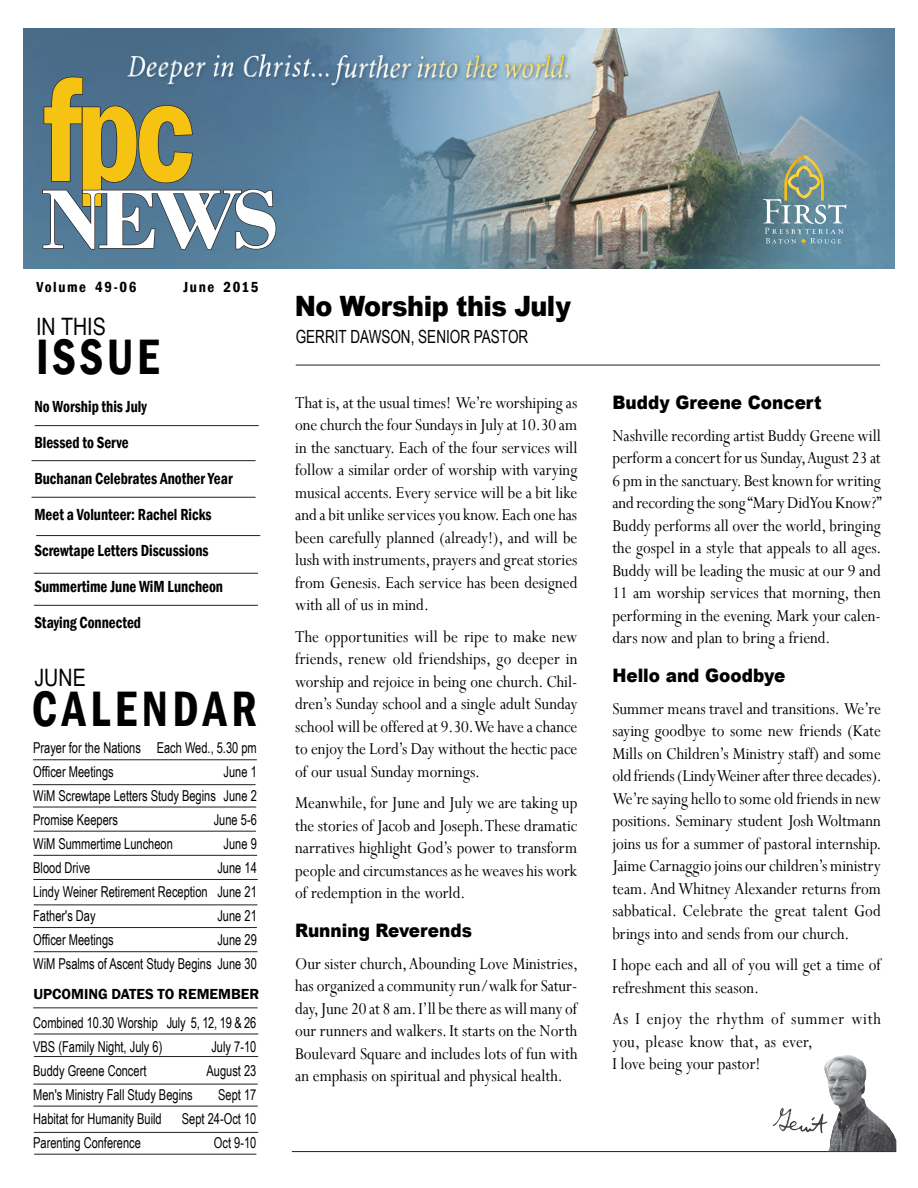
<style>
.page{position:relative;width:918px;height:1188px;background:#fff}
.page>*{position:absolute;margin:0;border:0;box-sizing:border-box;transform-origin:0 0}
.t1{font:600 condensed 149.7px "Franklin Gothic";color:#f7c312;scale:.91 1}
.t2{font:700 88.05px "Bodoni";color:#fff;scale:1.08 1}
.t3{font:600 condensed 51.15px "Franklin Gothic";letter-spacing:.1em;color:#000;scale:.91 1}
.t4{font:900 28.05px "Arial";letter-spacing:-.02em;color:#000;scale:.91 1}
.t5{font:24px "Arial Narrow";color:#000}
.t6{font:18.6px/22.5px "Perpetua";color:#000;text-align:justify;scale:.91 1}
.t7{font:900 18.6px "Arial";color:#000;scale:.91 1}
.t8{font:18.15px "Arial Narrow";color:#000;scale:.91 1}
.t9{font:600 condensed 16.5px "Franklin Gothic";color:#000;scale:.91 1}
.t10{font:15px "Arial Narrow";color:#000;scale:.9 1}
.t11{font:600 15px "Franklin Gothic";color:#000}
.t12{font:600 condensed 15px "Franklin Gothic";letter-spacing:.105em;color:#000}
.t13{font:15px "Arial Narrow";letter-spacing:-.02em;color:#000;scale:.9 1}
</style>
<div class="page">
<img style="left:24px;top:28px;width:871px;height:240px">
<svg style="left:42px;top:76px;width:235px;height:174px;background:#4c6e89"></svg>
<svg style="left:757px;top:154px;width:96px;height:97px;background:#5e8494"></svg>
<svg style="left:763px;top:155px;width:84px;height:89px;background:#7d9898"></svg>
<img style="left:111px;top:34px;width:466px;height:63px">
<hr style="left:32px;top:460px;width:224px;height:1px;background:#231f20">
<hr style="left:35px;top:425px;width:224px;height:1px;background:#231f20">
<hr style="left:32px;top:497px;width:224px;height:1px;background:#231f20">
<hr style="left:296px;top:365px;width:584px;height:1px;background:#231f20">
<hr style="left:292px;top:1151px;width:604px;height:1px;background:#231f20">
<img style="left:824px;top:1055px;width:72px;height:96px">
<img style="left:772px;top:1108px;width:56px;height:25px">
<hr style="left:36px;top:535px;width:224px;height:1px;background:#231f20">
<hr style="left:34px;top:573px;width:224px;height:1px;background:#231f20">
<hr style="left:33px;top:760px;width:224px;height:1px;background:#231f20">
<hr style="left:33px;top:784px;width:223px;height:1px;background:#231f20">
<hr style="left:33px;top:807px;width:223px;height:1px;background:#231f20">
<hr style="left:34px;top:831px;width:222px;height:1px;background:#231f20">
<hr style="left:33px;top:855px;width:224px;height:1px;background:#231f20">
<hr style="left:33px;top:879px;width:225px;height:1px;background:#231f20">
<hr style="left:34px;top:905px;width:223px;height:1px;background:#231f20">
<hr style="left:33px;top:927px;width:224px;height:1px;background:#231f20">
<hr style="left:34px;top:1034px;width:224px;height:1px;background:#231f20">
<hr style="left:34px;top:1056px;width:224px;height:1px;background:#231f20">
<hr style="left:33px;top:1084px;width:225px;height:1px;background:#231f20">
<hr style="left:33px;top:1008px;width:225px;height:1px;background:#231f20">
<hr style="left:34px;top:1132px;width:224px;height:1px;background:#231f20">
<hr style="left:34px;top:1154px;width:222px;height:1px;background:#231f20">
<hr style="left:33px;top:1106px;width:225px;height:1px;background:#231f20">
<hr style="left:34px;top:605px;width:224px;height:1px;background:#231f20">
<hr style="left:34px;top:951px;width:224px;height:1px;background:#231f20">
<p class="t1" style="left:42px;top:31px;width:170px">fpc</p>
<p class="t2" style="left:42px;top:167px;width:221px">NEWS</p>
<p class="t12" style="left:37px;top:277px;width:101px">Volume 49-06</p>
<p class="t12" style="left:183px;top:277px;width:76px">June 2015</p>
<p class="t5" style="left:36px;top:309px;width:71px">IN THIS</p>
<p class="t3" style="left:36px;top:323px;width:137px">ISSUE</p>
<p class="t9" style="left:34px;top:395px;width:125px">No Worship this July</p>
<p class="t9" style="left:34px;top:431px;width:105px">Blessed to Serve</p>
<p class="t9" style="left:34px;top:467px;width:219px">Buchanan Celebrates Another Year</p>
<p class="t9" style="left:34px;top:503px;width:196px">Meet a Volunteer: Rachel Ricks</p>
<p class="t9" style="left:34px;top:539px;width:193px">Screwtape Letters Discussions</p>
<p class="t9" style="left:34px;top:575px;width:209px">Summertime June WiM Luncheon</p>
<p class="t9" style="left:34px;top:611px;width:119px">Staying Connected</p>
<p class="t5" style="left:34px;top:659px;width:53px">JUNE</p>
<p class="t3" style="left:32px;top:675px;width:249px">CALENDAR</p>
<p class="t10" style="left:157px;top:737px;width:113px">Each Wed., 5.30 pm</p>
<p class="t10" style="left:224px;top:761px;width:38px">June 1</p>
<p class="t10" style="left:224px;top:785px;width:38px">June 2</p>
<p class="t10" style="left:214px;top:809px;width:49px">June 5-6</p>
<p class="t10" style="left:224px;top:833px;width:38px">June 9</p>
<p class="t10" style="left:217px;top:857px;width:45px">June 14</p>
<p class="t10" style="left:217px;top:881px;width:45px">June 21</p>
<p class="t10" style="left:217px;top:905px;width:45px">June 21</p>
<p class="t10" style="left:217px;top:929px;width:45px">June 29</p>
<p class="t10" style="left:33px;top:953px;width:250px">WiM Psalms of Ascent Study Begins June 30</p>
<p class="t10" style="left:33px;top:737px;width:121px">Prayer for the Nations</p>
<p class="t10" style="left:33px;top:761px;width:91px">Officer Meetings</p>
<p class="t10" style="left:33px;top:785px;width:205px">WiM Screwtape Letters Study Begins</p>
<p class="t10" style="left:33px;top:809px;width:96px">Promise Keepers</p>
<p class="t10" style="left:33px;top:833px;width:157px">WiM Summertime Luncheon</p>
<p class="t10" style="left:33px;top:857px;width:65px">Blood Drive</p>
<p class="t10" style="left:33px;top:881px;width:195px">Lindy Weiner Retirement Reception</p>
<p class="t10" style="left:33px;top:905px;width:71px">Father's Day</p>
<p class="t10" style="left:33px;top:929px;width:91px">Officer Meetings</p>
<p class="t11" style="left:33px;top:985px;width:227px">UPCOMING DATES TO REMEMBER</p>
<p class="t10" style="left:33px;top:1012px;width:140px">Combined 10.30 Worship</p>
<p class="t10" style="left:33px;top:1036px;width:145px">VBS (Family Night, July 6)</p>
<p class="t10" style="left:33px;top:1060px;width:127px">Buddy Greene Concert</p>
<p class="t10" style="left:33px;top:1084px;width:179px">Men's Ministry Fall Study Begins</p>
<p class="t10" style="left:33px;top:1108px;width:144px">Habitat for Humanity Build</p>
<p class="t10" style="left:33px;top:1132px;width:121px">Parenting Conference</p>
<p class="t13" style="left:167px;top:1012px;width:101px">July 5, 12, 19 &amp; 26</p>
<p class="t10" style="left:211px;top:1036px;width:51px">July 7-10</p>
<p class="t10" style="left:207px;top:1060px;width:57px">August 23</p>
<p class="t10" style="left:218px;top:1084px;width:44px">Sept 17</p>
<p class="t10" style="left:182px;top:1108px;width:84px">Sept 24-Oct 10</p>
<p class="t10" style="left:214px;top:1132px;width:49px">Oct 9-10</p>
<p class="t4" style="left:295px;top:285px;width:305px">No Worship this July</p>
<p class="t8" style="left:296px;top:324px;width:257px">GERRIT DAWSON, SENIOR PASTOR</p>
<p class="t6" style="left:295px;top:391px;width:312px">That is, at the usual times! We’re worshiping as one church the four Sundays in July at 10.30 am in the sanctuary. Each of the four services will follow a similar order of worship with varying musical accents. Every service will be a bit like and a bit unlike services you know. Each one has been carefully planned (already!), and will be lush with instruments, prayers and great stories from Genesis. Each service has been designed with all of us in mind.</p>
<p class="t6" style="left:295px;top:625px;width:312px">The opportunities will be ripe to make new friends, renew old friendships, go deeper in worship and rejoice in being one church. Chil&shy;dren’s Sunday school and a single adult Sunday school will be offered at 9.30. We have a chance to enjoy the Lord’s Day without the hectic pace of our usual Sunday mornings.</p>
<p class="t6" style="left:295px;top:791px;width:312px">Meanwhile, for June and July we are taking up the stories of Jacob and Joseph. These dramatic narratives highlight God’s power to transform people and circumstances as he weaves his work of redemption in the world.</p>
<p class="t7" style="left:295px;top:917px;width:196px">Running Reverends</p>
<p class="t6" style="left:295px;top:952px;width:312px">Our sister church, Abounding Love Ministries, has organized a community run/walk for Satur&shy;day, June 20 at 8 am. I’ll be there as will many of our runners and walkers. It starts on the North Boulevard Square and includes lots of fun with an emphasis on spiritual and physical health.</p>
<p class="t7" style="left:612px;top:389px;width:232px">Buddy Greene Concert</p>
<p class="t6" style="left:612px;top:424px;width:297px">Nashville recording artist Buddy Greene will perform a concert for us Sunday, August 23 at 6 pm in the sanctuary. Best known for writing and recording the song “Mary Did You Know?” Buddy performs all over the world, bringing the gospel in a style that appeals to all ages.<br>Buddy will be leading the music at our 9 and 11 am worship services that morning, then performing in the evening. Mark your calen&shy;dars now and plan to bring a friend.</p>
<p class="t7" style="left:612px;top:662px;width:192px">Hello and Goodbye</p>
<p class="t6" style="left:612px;top:697px;width:297px">Summer means travel and transitions. We’re saying goodbye to some new friends (Kate Mills on Children’s Ministry staff) and some old friends (Lindy Weiner after three decades).<br>We’re saying hello to some old friends in new positions. Seminary student Josh Woltmann joins us for a summer of pastoral internship.<br>Jaime Carnaggio joins our children’s ministry team. And Whitney Alexander returns from sabbatical. Celebrate the great talent God brings into and sends from our church.</p>
<p class="t6" style="left:612px;top:953px;width:297px">I hope each and all of you will get a time of refreshment this season.</p>
<p class="t6" style="left:612px;top:1007px;width:296px;text-align:left">As I enjoy the rhythm of summer with you, please know that, as ever,<br>I love being your pastor!</p>
</div>
